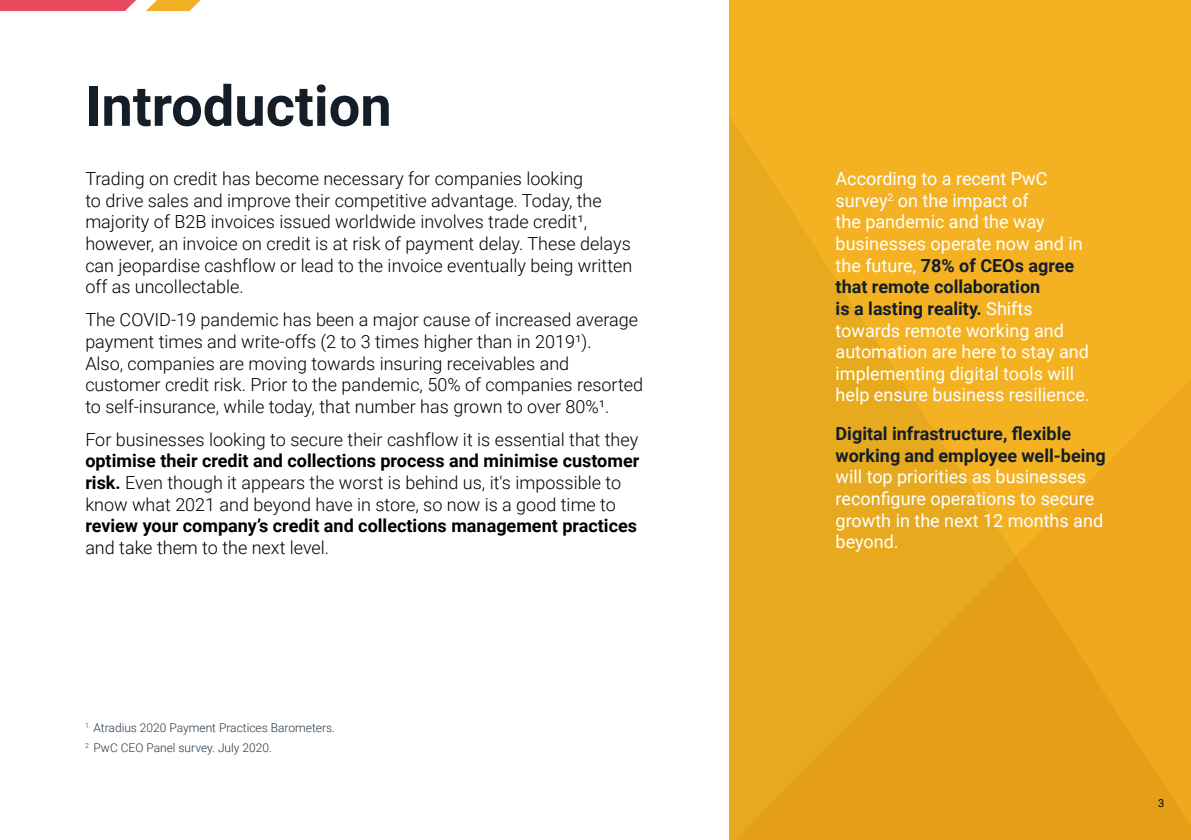
<style>
.page{position:relative;width:1191px;height:840px;background:#fff}
.page>*{position:absolute;margin:0;border:0;box-sizing:border-box;transform-origin:0 0}
.t1{font:700 56px "Roboto";color:#131e29}
.t2{font:300 18px/21.6px "Roboto";color:#000}
.t3{font:18px/21.6px "Roboto";color:#fff}
.t4{font:700 18px/21.6px "Roboto";color:#131e29}
.t5{font:700 18px "Roboto";color:#000}
.t6{font:300 12px/20px "Roboto";color:#243746}
.t7{font:11px "Roboto";color:#000}
.s1{font-weight:700}
.s2{font-weight:700;color:#131e29}
</style>
<div class="page">
<svg style="left:0;top:0;width:136px;height:11px"></svg>
<svg style="left:146px;top:0;width:55px;height:11px"></svg>
<div style="left:729px;top:0;width:462px;height:839px;background:#f4b223"></div>
<svg style="left:730px;top:117px;width:161px;height:248px;fill:#e7a91e"></svg>
<svg style="left:730px;top:365px;width:461px;height:474px"></svg>
<h1 class="t1" style="left:85px;top:67px;width:308px">Introduction</h1>
<p class="t2" style="left:85px;top:167px;width:548px">Trading on credit has become necessary for companies looking<br>to drive sales and improve their competitive advantage. Today, the majority of B2B invoices issued worldwide involves trade credit¹, however, an invoice on credit is at risk of payment delay. These delays can jeopardise cashflow or lead to the invoice eventually being written off as uncollectable.</p>
<p class="t2" style="left:85px;top:308px;width:559px">The COVID-19 pandemic has been a major cause of increased average payment times and write-offs (2 to 3 times higher than in 2019¹).<br>Also, companies are moving towards insuring receivables and customer credit risk. Prior to the pandemic, 50% of companies resorted to self-insurance, while today, that number has grown to over 80%¹.</p>
<p class="t2" style="left:85px;top:427px;width:554px">For businesses looking to secure their cashflow it is essential that they</p>
<p class="t2" style="left:85px;top:449px;width:555px"><span class="s1">optimise their credit and collections process and minimise customer risk.</span> Even though it appears the worst is behind us, it's impossible to know what 2021 and beyond have in store, so now is a good time to</p>
<p class="t5" style="left:85px;top:513px;width:553px">review your company’s credit and collections management practices</p>
<p class="t2" style="left:85px;top:535px;width:245px">and take them to the next level.</p>
<p class="t6" style="left:85px;top:717px;width:251px"><sup>1.</sup> Atradius 2020 Payment Practices Barometers.<br><sup>2</sup> PwC CEO Panel survey. July 2020.</p>
<p class="t3" style="left:835px;top:167px;width:256px">According to a recent PwC survey<sup>2</sup> on the impact of<br>the pandemic and the way businesses operate now and in the future, <span class="s2">78% of CEOs agree that remote collaboration<br>is a lasting reality.</span> Shifts towards remote working and automation are here to stay and implementing digital tools will help ensure business resilience.</p>
<p class="t4" style="left:835px;top:422px;width:272px">Digital infrastructure, flexible working and employee well-being</p>
<p class="t3" style="left:835px;top:465px;width:269px">will top priorities as businesses reconfigure operations to secure growth in the next 12 months and beyond.</p>
<p class="t7" style="left:1158px;top:795px;width:8px">3</p>
</div>
